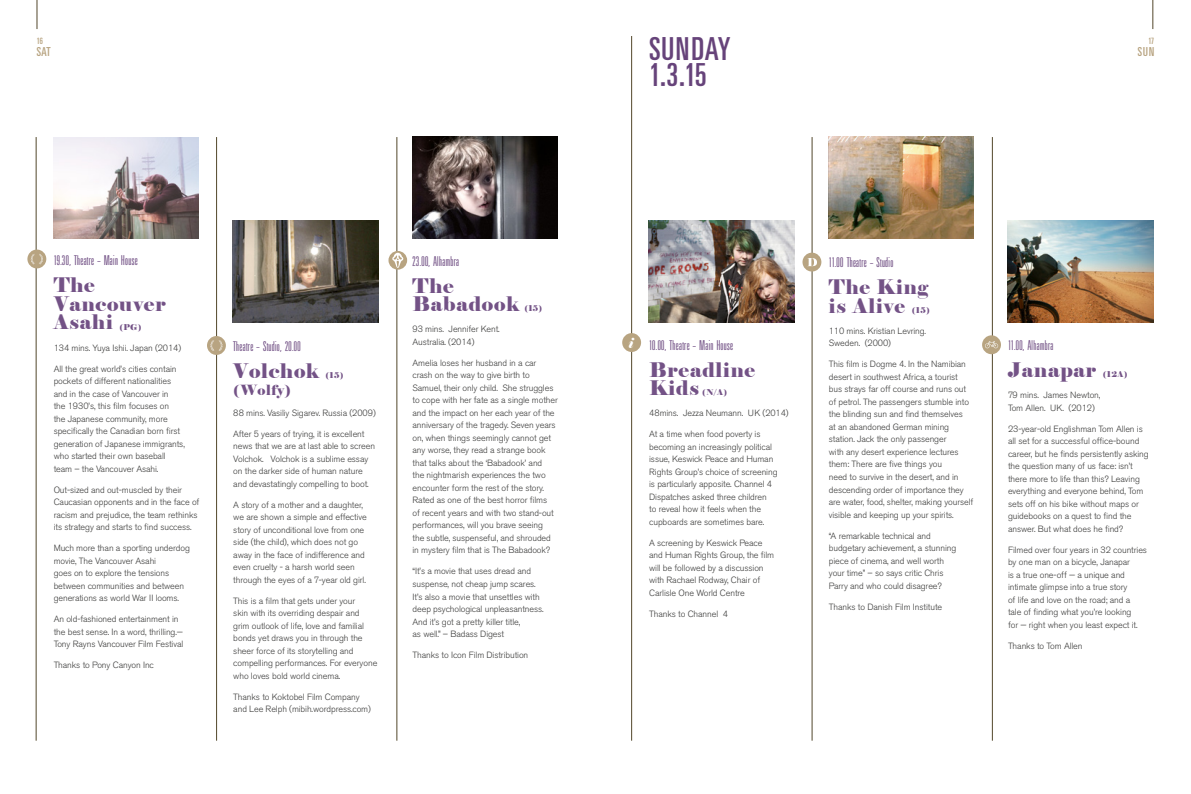
<style>
.page{position:relative;width:1191px;height:794px;background:#fff}
.page>*{position:absolute;margin:0;border:0;box-sizing:border-box;transform-origin:0 0}
.t1{font:32.6px/26.3px "Univers Ultra Condensed BQ";letter-spacing:.04em;color:#66437a}
.t2{font:20px/18.6px "Elephant";letter-spacing:.04em;color:#735286}
.t3{font:300 14px "Univers Ultra Condensed BQ";letter-spacing:.005em;color:#735286}
.t4{font:14px "Elephant";letter-spacing:.04em;color:#735286}
.t5{font:italic 14px "Elephant";color:#fff}
.t6{font:12.7px "Univers Ultra Condensed BQ";letter-spacing:.06em;color:#b8a481}
.t7{font:300 9px/12.5px "Akzidenz Grotesk BE";letter-spacing:-.01em;color:#3c3c3b}
.t8{font:9px "Univers Ultra Condensed BQ";color:#b8a481}
.t9{font:8px "Elephant";letter-spacing:.04em;color:#735286}
</style>
<div class="page">
<hr style="left:397px;top:137px;width:1px;height:603px;background:#52472b">
<hr style="left:992px;top:137px;width:1px;height:603px;background:#52472b">
<hr style="left:216px;top:137px;width:1px;height:603px;background:#52472b">
<hr style="left:812px;top:137px;width:1px;height:603px;background:#52472b">
<hr style="left:36px;top:137px;width:1px;height:603px;background:#52472b">
<hr style="left:631px;top:36px;width:1px;height:704px;background:#52472b">
<img style="left:233px;top:221px;width:145px;height:101px">
<img style="left:412px;top:137px;width:146px;height:101px">
<img style="left:1007px;top:221px;width:146px;height:101px">
<div style="left:622px;top:333px;width:19px;height:19px;background:#b8a481;border-radius:50%"></div>
<img style="left:828px;top:137px;width:145px;height:101px">
<div style="left:802px;top:253px;width:19px;height:18px;background:#b8a481;border-radius:50%"></div>
<svg style="left:807px;top:258px;width:10px;height:8px"></svg>
<div style="left:982px;top:335px;width:19px;height:19px;background:#b8a481;border-radius:50%"></div>
<svg style="left:985px;top:341px;width:13px;height:7px"></svg>
<img style="left:53px;top:137px;width:146px;height:102px">
<img style="left:648px;top:221px;width:146px;height:101px">
<svg style="left:27px;top:249px;width:19px;height:19px"></svg>
<svg style="left:31px;top:254px;width:12px;height:10px"></svg>
<div style="left:207px;top:336px;width:19px;height:19px;background:#b8a481;border-radius:50%"></div>
<svg style="left:210px;top:340px;width:13px;height:11px"></svg>
<svg style="left:388px;top:251px;width:19px;height:19px"></svg>
<svg style="left:37px;top:0;width:1px;height:29px"></svg>
<svg style="left:1152px;top:0;width:1px;height:29px"></svg>
<h1 class="t1" style="left:649px;top:37px;width:82px">SUNDAY<br>1.3.15</h1>
<p class="t8" style="left:37px;top:35px;width:7px">16</p>
<p class="t8" style="left:1148px;top:35px;width:7px">17</p>
<h3 class="t6" style="left:37px;top:45px;width:16px">SAT</h3>
<h3 class="t6" style="left:1138px;top:45px;width:18px">SUN</h3>
<h3 class="t3" style="left:54px;top:253px;width:86px">19.30, Theatre – Main House</h3>
<h2 class="t2" style="left:54px;top:276px;width:113px">The<br>Vancouver<br>Asahi</h2>
<p class="t9" style="left:119px;top:322px;width:24px">(PG)</p>
<p class="t7" style="left:54px;top:341px;width:129px">134 mins. Yuya Ishii. Japan (2014)</p>
<p class="t7" style="left:54px;top:362px;width:133px">All the great world’s cities contain pockets of different nationalities and in the case of Vancouver in<br>the 1930’s, this film focuses on<br>the Japanese community, more specifically the Canadian born first generation of Japanese immigrants, who started their own baseball team – the Vancouver Asahi.</p>
<p class="t7" style="left:54px;top:483px;width:147px">Out-sized and out-muscled by their Caucasian opponents and in the face of racism and prejudice, the team rethinks its strategy and starts to find success.</p>
<p class="t7" style="left:54px;top:542px;width:138px">Much more than a sporting underdog movie, The Vancouver Asahi<br>goes on to explore the tensions between communities and between generations as world War II looms.</p>
<p class="t7" style="left:54px;top:613px;width:131px">An old-fashioned entertainment in the best sense. In a word, thrilling.—<br>Tony Rayns Vancouver Film Festival</p>
<p class="t7" style="left:54px;top:659px;width:102px">Thanks to Pony Canyon Inc</p>
<h3 class="t3" style="left:233px;top:338px;width:69px">Theatre – Studio, 20.00</h3>
<h2 class="t2" style="left:233px;top:362px;width:87px">Volchok</h2>
<p class="t9" style="left:325px;top:370px;width:20px">(15)</p>
<h3 class="t4" style="left:233px;top:381px;width:59px">(Wolfy)</h3>
<p class="t7" style="left:233px;top:406px;width:144px">88 mins. Vasiliy Sigarev. Russia (2009)</p>
<p class="t7" style="left:233px;top:427px;width:143px">After 5 years of trying, it is excellent news that we are at last able to screen Volchok. Volchok is a sublime essay on the darker side of human nature and devastatingly compelling to boot.</p>
<p class="t7" style="left:233px;top:498px;width:135px">A story of a mother and a daughter, we are shown a simple and effective story of unconditional love from one side (the child), which does not go away in the face of indifference and even cruelty - a harsh world seen through the eyes of a 7-year old girl.</p>
<p class="t7" style="left:233px;top:594px;width:145px">This is a film that gets under your<br>skin with its overriding despair and grim outlook of life, love and familial bonds yet draws you in through the sheer force of its storytelling and compelling performances. For everyone who loves bold world cinema.</p>
<p class="t7" style="left:233px;top:690px;width:139px">Thanks to Koktobel Film Company and Lee Relph (mibih.wordpress.com)</p>
<h3 class="t3" style="left:412px;top:253px;width:48px">23.00, Alhambra</h3>
<h2 class="t2" style="left:412px;top:277px;width:108px">The<br>Babadook</h2>
<p class="t9" style="left:524px;top:303px;width:20px">(15)</p>
<p class="t7" style="left:412px;top:323px;width:89px">93 mins. Jennifer Kent.<br>Australia. (2014)</p>
<p class="t7" style="left:412px;top:357px;width:147px">Amelia loses her husband in a car crash on the way to give birth to Samuel, their only child. She struggles to cope with her fate as a single mother and the impact on her each year of the anniversary of the tragedy. Seven years on, when things seemingly cannot get any worse, they read a strange book that talks about the ‘Babadook’ and<br>the nightmarish experiences the two encounter form the rest of the story.<br>Rated as one of the best horror films<br>of recent years and with two stand-out performances, will you brave seeing<br>the subtle, suspenseful, and shrouded in mystery film that is The Babadook?</p>
<p class="t7" style="left:412px;top:565px;width:133px">“It’s a movie that uses dread and suspense, not cheap jump scares.<br>It’s also a movie that unsettles with deep psychological unpleasantness.<br>And it’s got a pretty killer title,<br>as well.” – Badass Digest</p>
<p class="t7" style="left:412px;top:649px;width:117px">Thanks to Icon Film Distribution</p>
<h3 class="t5" style="left:628px;top:334px;width:7px">i</h3>
<h3 class="t3" style="left:649px;top:337px;width:86px">10.00, Theatre – Main House</h3>
<h2 class="t2" style="left:649px;top:361px;width:107px">Breadline<br>Kids</h2>
<p class="t9" style="left:702px;top:387px;width:26px">(N/A)</p>
<p class="t7" style="left:649px;top:407px;width:141px">48mins. Jezza Neumann. UK (2014)</p>
<p class="t7" style="left:649px;top:428px;width:130px">At a time when food poverty is becoming an increasingly political issue, Keswick Peace and Human<br>Rights Group’s choice of screening is particularly apposite. Channel 4<br>Dispatches asked three children<br>to reveal how it feels when the cupboards are sometimes bare.</p>
<p class="t7" style="left:649px;top:537px;width:127px">A screening by Keswick Peace and Human Rights Group, the film will be followed by a discussion with Rachael Rodway, Chair of<br>Carlisle One World Centre</p>
<p class="t7" style="left:649px;top:608px;width:80px">Thanks to Channel 4</p>
<h3 class="t3" style="left:829px;top:255px;width:66px">11.00 Theatre – Studio</h3>
<h2 class="t2" style="left:829px;top:278px;width:101px">The King is Alive</h2>
<p class="t9" style="left:911px;top:305px;width:20px">(15)</p>
<p class="t7" style="left:829px;top:325px;width:99px">110 mins. Kristian Levring.<br>Sweden. (2000)</p>
<p class="t7" style="left:829px;top:358px;width:146px">This film is Dogme 4. In the Namibian desert in southwest Africa, a tourist<br>bus strays far off course and runs out of petrol. The passengers stumble into the blinding sun and find themselves<br>at an abandoned German mining station. Jack the only passenger<br>with any desert experience lectures them: There are five things you<br>need to survive in the desert, and in descending order of importance they are water, food, shelter, making yourself visible and keeping up your spirits.</p>
<p class="t7" style="left:829px;top:529px;width:129px">“A remarkable technical and budgetary achievement, a stunning piece of cinema, and well worth your time” – so says critic Chris<br>Parry and who could disagree?</p>
<p class="t7" style="left:829px;top:600px;width:115px">Thanks to Danish Film Institute</p>
<h3 class="t3" style="left:1008px;top:337px;width:47px">11.00, Alhambra</h3>
<h2 class="t2" style="left:1008px;top:361px;width:90px">Janapar</h2>
<p class="t9" style="left:1102px;top:369px;width:26px">(12A)</p>
<p class="t7" style="left:1008px;top:389px;width:94px">79 mins. James Newton,<br>Tom Allen. UK. (2012)</p>
<p class="t7" style="left:1008px;top:422px;width:142px">23-year-old Englishman Tom Allen is all set for a successful office-bound career, but he finds persistently asking the question many of us face: isn’t there more to life than this? Leaving everything and everyone behind, Tom sets off on his bike without maps or guidebooks on a quest to find the answer. But what does he find?</p>
<p class="t7" style="left:1008px;top:543px;width:141px">Filmed over four years in 32 countries by one man on a bicycle, Janapar<br>is a true one-off — a unique and intimate glimpse into a true story<br>of life and love on the road; and a<br>tale of finding what you’re looking<br>for — right when you least expect it.</p>
<p class="t7" style="left:1008px;top:639px;width:76px">Thanks to Tom Allen</p>
</div>
